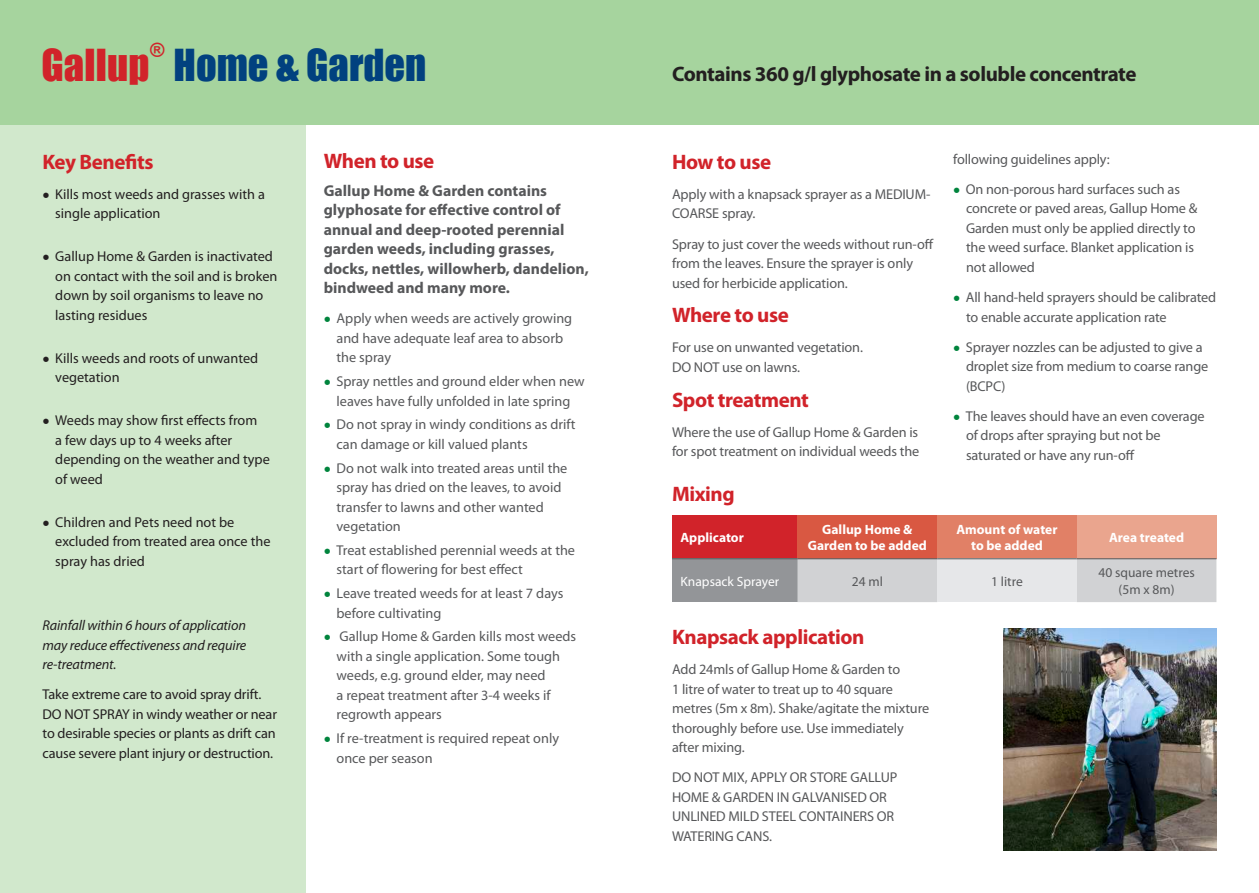
<style>
.page{position:relative;width:1259px;height:893px;background:#fff}
.page>*{position:absolute;margin:0;border:0;box-sizing:border-box;transform-origin:0 0}
.t1{font:40.5px "Impact";color:#01417f}
.t2{font:40.5px "Impact";letter-spacing:.005em;color:#d1232a}
.t3{font:700 21px "Myriad Pro";letter-spacing:-.02em;color:#d1232a}
.t4{font:700 21px "Myriad Pro";letter-spacing:-.02em;color:#231f20}
.t5{font:19.2px "Impact";color:#d1232a}
.t6{font:700 15.75px/19.5px "Myriad Pro";color:#57585a}
.t7{font:14.25px/19.5px "Myriad Pro";letter-spacing:-.01em;color:#57585a}
.t8{font:14.25px/19.5px "Myriad Pro";color:#231f20}
.t9{font:italic 14.25px/19.5px "Myriad Pro";letter-spacing:-.01em;color:#231f20;text-align:justify}
.t10{font:700 13.5px/16.2px "Myriad Pro";color:#fff;text-align:center}
.t11{font:13.5px/16.2px "Myriad Pro";color:#57585a;text-align:center}
.t12{font:13.5px "Myriad Pro";color:#fff}
.s1{font-size:25.5px}
.s2{font-size:25.5px;color:#00843d}
</style>
<div class="page">
<div style="left:0;top:28px;width:305px;height:865px;background:#d1e8cc"></div>
<div style="left:0;top:0;width:1259px;height:124px;background:#a6d49e"></div>
<div style="left:672px;top:515px;width:125px;height:44px;background:#d1232a"></div>
<div style="left:797px;top:515px;width:140px;height:44px;background:#d95842"></div>
<div style="left:937px;top:515px;width:139px;height:44px;background:#e18066"></div>
<div style="left:1076px;top:515px;width:140px;height:44px;background:#eaa58e"></div>
<div style="left:672px;top:559px;width:125px;height:43px;background:#939598"></div>
<div style="left:797px;top:559px;width:419px;height:43px;background:#d1d2d4"></div>
<div style="left:937px;top:559px;width:139px;height:43px;background:#e6e7e9"></div>
<hr style="left:672px;top:558px;width:125px;height:1px;background:#57585a">
<hr style="left:797px;top:558px;width:140px;height:1px;background:#57585a">
<hr style="left:937px;top:558px;width:139px;height:1px;background:#57585a">
<hr style="left:1076px;top:558px;width:140px;height:1px;background:#57585a">
<img style="left:1003px;top:628px;width:213px;height:222px">
<h3 class="t5" style="left:150px;top:35px;width:17px">®</h3>
<h1 class="t1" style="left:174px;top:34px;width:254px">Home &amp; Garden</h1>
<h1 class="t2" style="left:41px;top:34px;width:110px">Gallup</h1>
<h2 class="t3" style="left:43px;top:150px;width:112px">Key Benefits</h2>
<p class="t8" style="left:55px;top:185px;width:211px;text-indent:-13px"><span class="s1">•</span> Kills most weeds and grasses with a single application</p>
<p class="t8" style="left:55px;top:247px;width:224px;text-indent:-13px"><span class="s1">•</span> Gallup Home &amp; Garden is inactivated on contact with the soil and is broken down by soil organisms to leave no lasting residues</p>
<p class="t8" style="left:55px;top:348px;width:204px;text-indent:-13px"><span class="s1">•</span> Kills weeds and roots of unwanted vegetation</p>
<p class="t8" style="left:55px;top:411px;width:216px;text-indent:-13px"><span class="s1">•</span> Weeds may show first effects from<br>a few days up to 4 weeks after depending on the weather and type of weed</p>
<p class="t8" style="left:55px;top:512px;width:217px;text-indent:-13px"><span class="s1">•</span> Children and Pets need not be excluded from treated area once the spray has dried</p>
<p class="t9" style="left:43px;top:616px;width:205px">Rainfall within 6 hours of application may reduce effectiveness and require re-treatment.</p>
<p class="t8" style="left:43px;top:685px;width:236px">Take extreme care to avoid spray drift.<br>DO NOT SPRAY in windy weather or near to desirable species or plants as drift can cause severe plant injury or destruction.</p>
<h2 class="t3" style="left:324px;top:149px;width:112px">When to use</h2>
<p class="t6" style="left:324px;top:181px;width:266px">Gallup Home &amp; Garden contains glyphosate for effective control of annual and deep-rooted perennial garden weeds, including grasses, docks, nettles, willowherb, dandelion, bindweed and many more.</p>
<p class="t7" style="left:336px;top:309px;width:237px;text-indent:-13px"><span class="s2">•</span> Apply when weeds are actively growing and have adequate leaf area to absorb the spray</p>
<p class="t7" style="left:324px;top:372px;width:262px;text-align:center"><span class="s2">•</span> Spray nettles and ground elder when new leaves have fully unfolded in late spring</p>
<p class="t7" style="left:336px;top:415px;width:240px;text-indent:-13px"><span class="s2">•</span> Do not spray in windy conditions as drift can damage or kill valued plants</p>
<p class="t7" style="left:336px;top:458px;width:232px;text-indent:-13px"><span class="s2">•</span> Do not walk into treated areas until the spray has dried on the leaves, to avoid transfer to lawns and other wanted vegetation</p>
<p class="t7" style="left:336px;top:541px;width:240px;text-indent:-13px"><span class="s2">•</span> Treat established perennial weeds at the start of flowering for best effect</p>
<p class="t7" style="left:336px;top:584px;width:228px;text-indent:-13px"><span class="s2">•</span> Leave treated weeds for at least 7 days before cultivating</p>
<p class="t7" style="left:336px;top:627px;width:241px;text-indent:-13px"><span class="s2">•</span> Gallup Home &amp; Garden kills most weeds with a single application. Some tough weeds, e.g. ground elder, may need<br>a repeat treatment after 3-4 weeks if regrowth appears</p>
<p class="t7" style="left:336px;top:729px;width:224px;text-indent:-13px"><span class="s2">•</span> If re-treatment is required repeat only once per season</p>
<h2 class="t4" style="left:672px;top:62px;width:466px">Contains 360 g/l glyphosate in a soluble concentrate</h2>
<h2 class="t3" style="left:672px;top:150px;width:101px">How to use</h2>
<p class="t7" style="left:672px;top:185px;width:260px">Apply with a knapsack sprayer as a MEDIUM-<br>COARSE spray.</p>
<p class="t7" style="left:672px;top:234px;width:263px">Spray to just cover the weeds without run-off from the leaves. Ensure the sprayer is only used for herbicide application.</p>
<h2 class="t3" style="left:672px;top:303px;width:118px">Where to use</h2>
<p class="t7" style="left:672px;top:338px;width:192px">For use on unwanted vegetation.<br>DO NOT use on lawns.</p>
<h2 class="t3" style="left:672px;top:388px;width:138px">Spot treatment</h2>
<p class="t7" style="left:672px;top:422px;width:249px">Where the use of Gallup Home &amp; Garden is for spot treatment on individual weeds the</p>
<p class="t7" style="left:953px;top:150px;width:158px">following guidelines apply:</p>
<p class="t7" style="left:966px;top:180px;width:233px;text-indent:-13px"><span class="s2">•</span> On non-porous hard surfaces such as concrete or paved areas, Gallup Home &amp; Garden must only be applied directly to the weed surface. Blanket application is not allowed</p>
<p class="t7" style="left:966px;top:288px;width:252px;text-indent:-13px"><span class="s2">•</span> All hand-held sprayers should be calibrated to enable accurate application rate</p>
<p class="t7" style="left:966px;top:337px;width:244px;text-indent:-13px"><span class="s2">•</span> Sprayer nozzles can be adjusted to give a droplet size from medium to coarse range (BCPC)</p>
<p class="t7" style="left:966px;top:407px;width:240px;text-indent:-13px"><span class="s2">•</span> The leaves should have an even coverage of drops after spraying but not be saturated or have any run-off</p>
<h2 class="t3" style="left:672px;top:482px;width:64px">Mixing</h2>
<p class="t10" style="left:680px;top:530px;width:65px">Applicator</p>
<p class="t10" style="left:808px;top:522px;width:121px">Gallup Home &amp;<br>Garden to be added</p>
<p class="t10" style="left:956px;top:522px;width:102px">Amount of water to be added</p>
<p class="t10" style="left:1109px;top:530px;width:76px">Area treated</p>
<p class="t12" style="left:680px;top:574px;width:100px">Knapsack Sprayer</p>
<p class="t11" style="left:851px;top:573px;width:33px">24 ml</p>
<p class="t11" style="left:991px;top:573px;width:33px">1 litre</p>
<p class="t11" style="left:1098px;top:565px;width:98px">40 square metres (5m x 8m)</p>
<h2 class="t3" style="left:672px;top:625px;width:194px">Knapsack application</h2>
<p class="t7" style="left:672px;top:660px;width:259px">Add 24mls of Gallup Home &amp; Garden to<br>1 litre of water to treat up to 40 square metres (5m x 8m). Shake/agitate the mixture thoroughly before use. Use immediately after mixing.</p>
<p class="t7" style="left:672px;top:768px;width:227px">DO NOT MIX, APPLY OR STORE GALLUP<br>HOME &amp; GARDEN IN GALVANISED OR<br>UNLINED MILD STEEL CONTAINERS OR<br>WATERING CANS.</p>
</div>
